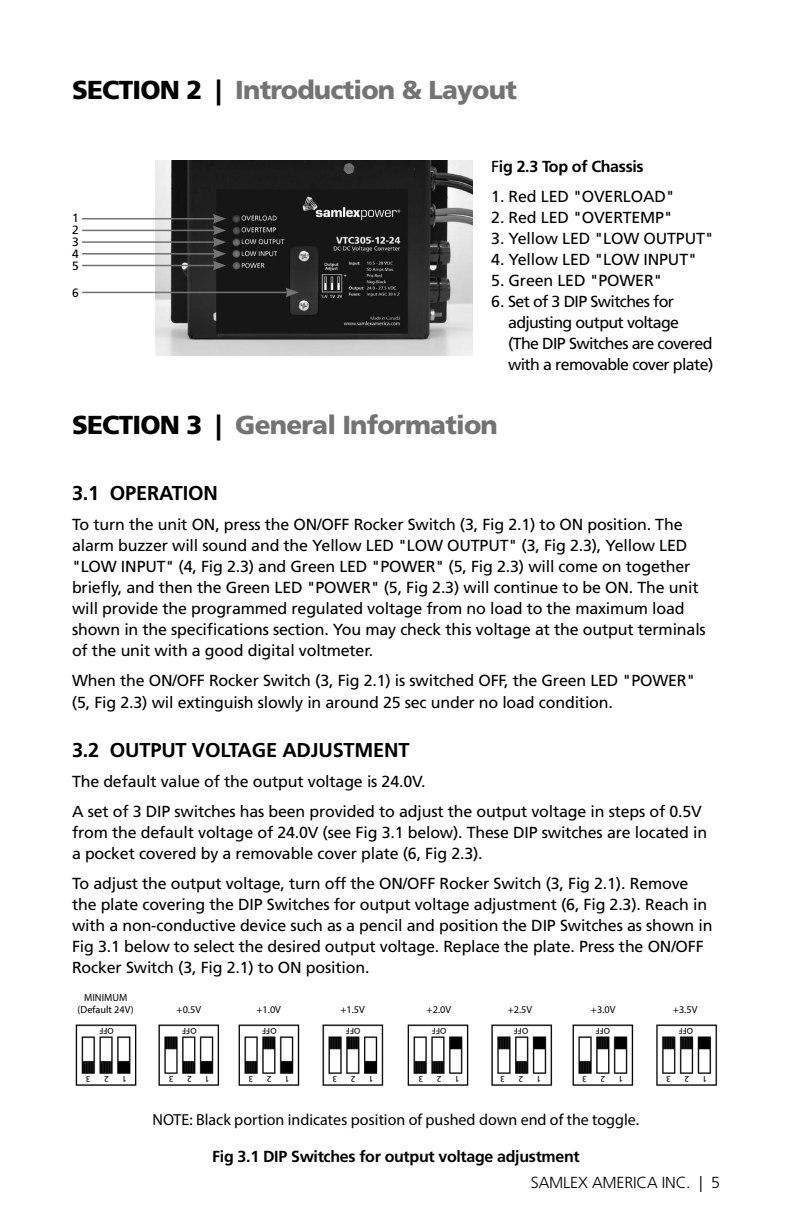
<style>
.page{position:relative;width:792px;height:1224px;background:#fff}
.page>*{position:absolute;margin:0;border:0;box-sizing:border-box;transform-origin:0 0}
.t1{font:900 26px "Frutiger LT Std";letter-spacing:-.03em;color:#737373}
.t2{font:700 20px "Frutiger LT Std";letter-spacing:-.01em;color:#000}
.t3{font:16px/21px "Frutiger LT Std";letter-spacing:-.01em;color:#000}
.t4{font:16px/21px "Frutiger LT Std";letter-spacing:-.04em;color:#000}
.t5{font:700 16px "Frutiger LT Std";letter-spacing:-.02em;color:#000}
.t6{font:16px "Myriad Pro";color:#000}
.t7{font:300 16px "Frutiger LT Std";letter-spacing:-.01em;color:#000}
.t8{font:12px/12px "Frutiger LT Std";color:#000;text-align:justify}
.t9{font:10.2px/12.4px "Myriad Pro";color:#000;text-align:center}
.t10{font:8.2px "Frutiger LT Std";color:#000}
.s1{color:#000}
.s2{font-weight:400}
</style>
<div class="page">
<img style="left:156px;top:161px;width:316px;height:194px">
<hr style="left:82px;top:218px;width:134px;height:1px;background:#737373">
<hr style="left:82px;top:230px;width:134px;height:1px;background:#737373">
<hr style="left:82px;top:241px;width:134px;height:2px;background:#737373">
<hr style="left:82px;top:253px;width:134px;height:2px;background:#737373">
<hr style="left:82px;top:265px;width:134px;height:1px;background:#737373">
<svg style="left:213px;top:214px;width:13px;height:56px"></svg>
<hr style="left:82px;top:292px;width:207px;height:1px;background:#737373">
<svg style="left:285px;top:288px;width:14px;height:9px"></svg>
<img style="left:75px;top:1024px;width:62px;height:62px">
<img style="left:238px;top:1024px;width:62px;height:62px">
<img style="left:158px;top:1024px;width:62px;height:62px">
<img style="left:491px;top:1024px;width:62px;height:62px">
<img style="left:322px;top:1024px;width:62px;height:62px">
<img style="left:656px;top:1024px;width:62px;height:62px">
<img style="left:407px;top:1024px;width:62px;height:62px">
<img style="left:572px;top:1024px;width:62px;height:62px">
<h1 class="t1" style="left:72px;top:74px;width:446px"><span class="s1">Section 2 |</span> Introduction &amp; Layout</h1>
<p class="t8" style="left:72px;top:212px;width:8px">1<br>2<br>3<br>4<br>5</p>
<p class="t8" style="left:72px;top:287px;width:8px">6</p>
<p class="t5" style="left:491px;top:157px;width:154px"><span class="s2">F</span>ig 2.3 Top of Chassis</p>
<p class="t3" style="left:491px;top:186px;width:185px">1. Red LE D "OVERLOAD"</p>
<p class="t3" style="left:491px;top:207px;width:183px">2. Red LE D "OVERTE MP"</p>
<p class="t3" style="left:491px;top:228px;width:224px">3. Yellow LE D "LOW OUTPUT"</p>
<p class="t3" style="left:491px;top:249px;width:207px">4. Yellow LED "LOW INPUT"</p>
<p class="t3" style="left:491px;top:270px;width:173px">5. Green LE D "POWER "</p>
<p class="t4" style="left:508px;top:291px;width:207px;text-indent:-17px">6. Set of 3 DIP Switches for adjusting output voltage (The DIP Switches are covered with a removable cover plate)</p>
<h1 class="t1" style="left:72px;top:409px;width:427px"><span class="s1">Section 3 |</span> General Information</h1>
<p class="t2" style="left:72px;top:481px;width:112px">3.1 OPERATION</p>
<p class="t3" style="left:72px;top:514px;width:260px">To turn the unit ON, press the ON/OFF</p>
<p class="t3" style="left:72px;top:514px;width:635px;text-indent:282px">Rocker Switch (3, Fig 2.1) to ON position. The alarm buzzer will sound and the Yellow LED "LOW OUTPUT" (3, Fig 2.3), Yellow LED "LOW INPUT" (4, Fig 2.3) and Green LED "POWER " (5, Fig 2.3) will come on together briefly, and then the Green LED "POWER " (5, Fig 2.3) will continue to be ON. The unit will provide the programmed regulated voltage from no load to the maximum load shown in the specifications section. You may check this voltage at the output terminals of the unit with a good digital voltmeter.</p>
<p class="t3" style="left:72px;top:670px;width:115px">When the ON/OFF</p>
<p class="t3" style="left:72px;top:669px;width:625px;line-height:22px;text-indent:137px">Rocker Switch (3, Fig 2.1) is switched OFF, the Green LE D "POWER " (5, Fig 2.3) wil extinguish slowly in around 25 sec under no load condition.</p>
<p class="t2" style="left:72px;top:738px;width:339px">3.2 Output Voltage Adjustm ent</p>
<p class="t3" style="left:72px;top:766px;width:631px;line-height:30px">The default value of the output voltage is 24.0V.<br>A set of 3 DIP switches has been provided to adjust the output voltage in steps of 0.5V</p>
<p class="t3" style="left:72px;top:822px;width:637px">from the default voltage of 24.0V (see Fig 3.1 below). These DIP switches are located in a pocket covered by a removable cover plate (6, Fig 2.3).</p>
<p class="t3" style="left:72px;top:873px;width:346px">To adjust the output voltage, turn off the ON/OFF</p>
<p class="t3" style="left:72px;top:873px;width:642px;text-indent:368px">Rocker Switch (3, Fig 2.1). Remove the plate covering the DIP Switches for output voltage adjustment (6, Fig 2.3). Reach in with a non-conductive device such as a pencil and position the DIP Switches as shown in Fig 3.1 below to select the desired output voltage. Replace the plate. Press the ON/OFF Rocker Switch (3, Fig 2.1) to ON position.</p>
<p class="t9" style="left:78px;top:991px;width:58px">MINIMUM (Default 24V)</p>
<p class="t9" style="left:177px;top:1003px;width:26px">+0.5V</p>
<p class="t9" style="left:257px;top:1003px;width:26px">+1.0V</p>
<p class="t9" style="left:340px;top:1003px;width:26px">+1.5V</p>
<p class="t9" style="left:427px;top:1003px;width:26px">+2.0V</p>
<p class="t9" style="left:508px;top:1003px;width:26px">+2.5V</p>
<p class="t9" style="left:591px;top:1003px;width:26px">+3.0V</p>
<p class="t9" style="left:673px;top:1003px;width:26px">+3.5V</p>
<p class="t10" style="left:114px;top:1036px;width:16px;rotate:-180deg">OFF</p>
<p class="t10" style="left:197px;top:1036px;width:16px;rotate:-180deg">OFF</p>
<p class="t10" style="left:277px;top:1036px;width:16px;rotate:-180deg">OFF</p>
<p class="t10" style="left:361px;top:1036px;width:16px;rotate:-180deg">OFF</p>
<p class="t10" style="left:446px;top:1036px;width:16px;rotate:-180deg">OFF</p>
<p class="t10" style="left:528px;top:1036px;width:16px;rotate:-180deg">OFF</p>
<p class="t10" style="left:610px;top:1036px;width:16px;rotate:-180deg">OFF</p>
<p class="t10" style="left:693px;top:1036px;width:16px;rotate:-180deg">OFF</p>
<p class="t10" style="left:91px;top:1084px;width:6px;rotate:-180deg">3</p>
<p class="t10" style="left:210px;top:1084px;width:6px;rotate:-180deg">1</p>
<p class="t10" style="left:173px;top:1084px;width:6px;rotate:-180deg">3</p>
<p class="t10" style="left:290px;top:1084px;width:6px;rotate:-180deg">1</p>
<p class="t10" style="left:253px;top:1084px;width:6px;rotate:-180deg">3</p>
<p class="t10" style="left:373px;top:1084px;width:6px;rotate:-180deg">1</p>
<p class="t10" style="left:337px;top:1084px;width:6px;rotate:-180deg">3</p>
<p class="t10" style="left:459px;top:1084px;width:6px;rotate:-180deg">1</p>
<p class="t10" style="left:423px;top:1084px;width:6px;rotate:-180deg">3</p>
<p class="t10" style="left:541px;top:1084px;width:6px;rotate:-180deg">1</p>
<p class="t10" style="left:505px;top:1084px;width:6px;rotate:-180deg">3</p>
<p class="t10" style="left:623px;top:1084px;width:6px;rotate:-180deg">1</p>
<p class="t10" style="left:587px;top:1084px;width:6px;rotate:-180deg">3</p>
<p class="t10" style="left:707px;top:1084px;width:6px;rotate:-180deg">1</p>
<p class="t10" style="left:671px;top:1084px;width:6px;rotate:-180deg">3</p>
<p class="t10" style="left:109px;top:1084px;width:6px;rotate:-180deg">2</p>
<p class="t10" style="left:127px;top:1084px;width:6px;rotate:-180deg">1</p>
<p class="t10" style="left:192px;top:1084px;width:6px;rotate:-180deg">2</p>
<p class="t10" style="left:272px;top:1084px;width:6px;rotate:-180deg">2</p>
<p class="t10" style="left:356px;top:1084px;width:6px;rotate:-180deg">2</p>
<p class="t10" style="left:441px;top:1084px;width:6px;rotate:-180deg">2</p>
<p class="t10" style="left:523px;top:1084px;width:6px;rotate:-180deg">2</p>
<p class="t10" style="left:605px;top:1084px;width:6px;rotate:-180deg">2</p>
<p class="t10" style="left:689px;top:1084px;width:6px;rotate:-180deg">2</p>
<p class="t6" style="left:153px;top:1109px;width:488px">NOTE: Black portion indicates position of pushed down end of the toggle.</p>
<p class="t5" style="left:212px;top:1147px;width:369px">Fig 3.1 DIP Switches for output voltage adjustment</p>
<p class="t7" style="left:531px;top:1173px;width:191px">SAMLEX AMERICA INC. | 5</p>
</div>
